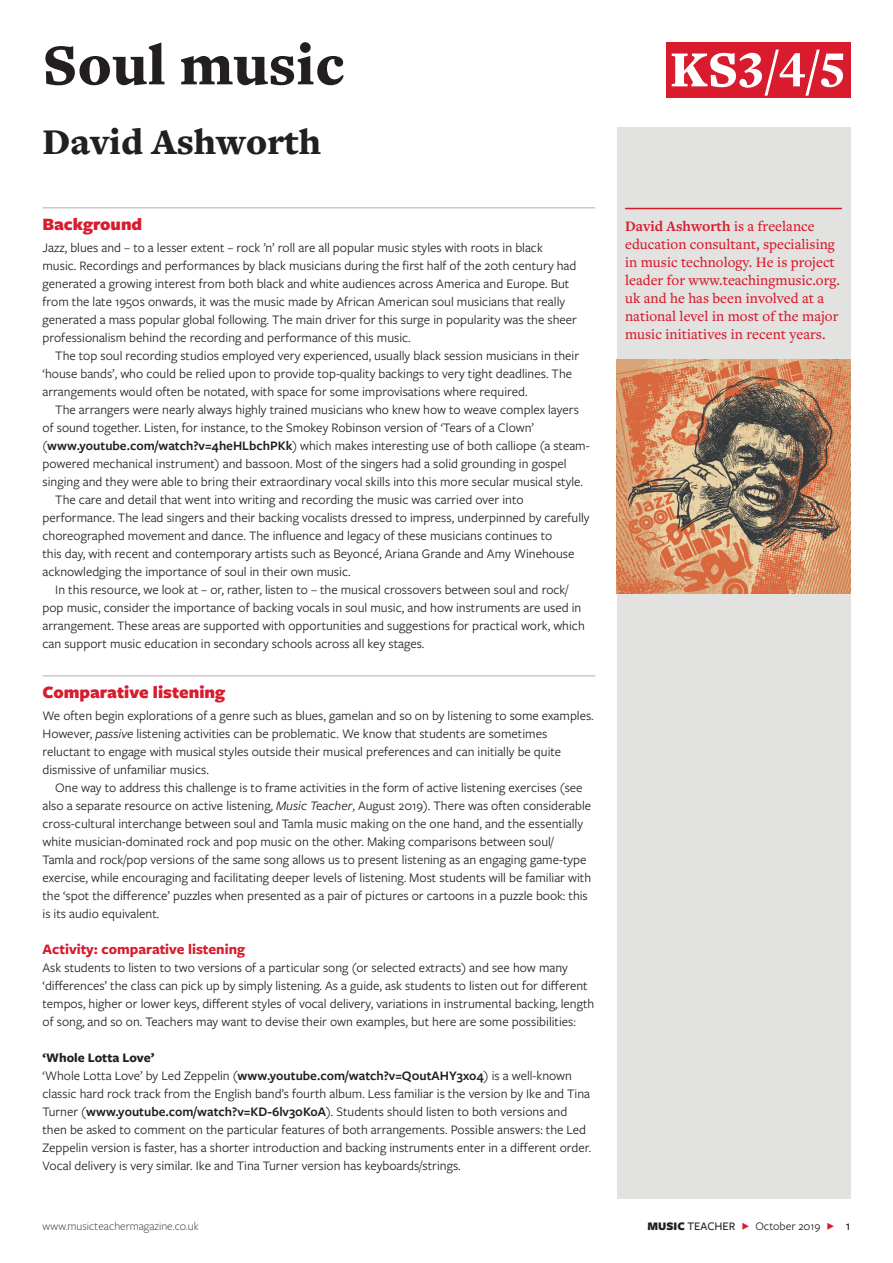
<style>
.page{position:relative;width:893px;height:1263px;background:#fff}
.page>*{position:absolute;margin:0;border:0;box-sizing:border-box;transform-origin:0 0}
.t1{font:900 60px "Freight Text Pro";color:#231f20}
.t2{font:900 52.5px "Freight Text Pro";color:#fff}
.t3{font:900 37.5px "Freight Text Pro";color:#231f20}
.t4{font:900 18px "Freight Sans Pro";color:#d81c2d}
.t5{font:500 15px/18px "Freight Text Pro";color:#d81c2d}
.t6{font:700 15px "Freight Sans Pro";color:#d81c2d}
.t7{font:13.5px/18px "Freight Sans Pro";color:#231f20}
.t8{font:300 12px "Freight Sans Pro";color:#231f20}
.t9{font:12px "Freight Sans Pro";color:#231f20}
.s1{font-weight:600}
.s2{font-style:italic}
.s3{font-weight:700}
.s4{font-weight:900}
.s5{font-weight:500}
.s6{color:#d81c2d}
.s7{font-weight:500;font-size:13.5px}
</style>
<div class="page">
<div style="left:666px;top:43px;width:184px;height:55px;background:#d81c2d"></div>
<div style="left:617px;top:128px;width:233px;height:1071px;background:#e2e2e1"></div>
<hr style="left:43px;top:207px;width:552px;height:1px;background:#cdc9c8">
<hr style="left:43px;top:675px;width:552px;height:1px;background:#cdc9c8">
<hr style="left:625px;top:208px;width:217px;height:1px;background:#d81c2d">
<img style="left:617px;top:360px;width:233px;height:234px">
<h1 class="t1" style="left:43px;top:25px;width:304px">Soul music</h1>
<h3 class="t3" style="left:43px;top:116px;width:280px">David Ashworth</h3>
<h3 class="t4" style="left:43px;top:211px;width:101px">Background</h3>
<p class="t7" style="left:43px;top:238px;width:536px">Jazz, blues and – to a lesser extent – rock ’n’ roll are all popular music styles with roots in black music. Recordings and performances by black musicians during the first half of the 20th century had generated a growing interest from both black and white audiences across America and Europe. But from the late 1950s onwards, it was the music made by African American soul musicians that really generated a mass popular global following. The main driver for this surge in popularity was the sheer professionalism behind the recording and performance of this music.</p>
<p class="t7" style="left:43px;top:346px;width:538px;text-indent:13px">The top soul recording studios employed very experienced, usually black session musicians in their ‘house bands’, who could be relied upon to provide top-quality backings to very tight deadlines. The arrangements would often be notated, with space for some improvisations where required.</p>
<p class="t7" style="left:55px;top:400px;width:525px">The arrangers were nearly always highly trained musicians who knew how to weave complex layers</p>
<p class="t7" style="left:43px;top:418px;width:493px">of sound together. Listen, for instance, to the Smokey Robinson version of ‘Tears of a Clown’</p>
<p class="t7" style="left:43px;top:436px;width:549px">(<span class="s1">www.youtube.com/watch?v=4heHLbchPKk</span>) which makes interesting use of both calliope (a steam-</p>
<p class="t7" style="left:43px;top:454px;width:525px">powered mechanical instrument) and bassoon. Most of the singers had a solid grounding in gospel</p>
<p class="t7" style="left:43px;top:472px;width:542px">singing and they were able to bring their extraordinary vocal skills into this more secular musical style.</p>
<p class="t7" style="left:55px;top:490px;width:470px">The care and detail that went into writing and recording the music was carried over into</p>
<p class="t7" style="left:43px;top:508px;width:549px">performance. The lead singers and their backing vocalists dressed to impress, underpinned by carefully</p>
<p class="t7" style="left:43px;top:526px;width:511px">choreographed movement and dance. The influence and legacy of these musicians continues to</p>
<p class="t7" style="left:43px;top:544px;width:533px">this day, with recent and contemporary artists such as Beyoncé, Ariana Grande and Amy Winehouse</p>
<p class="t7" style="left:43px;top:562px;width:310px">acknowledging the importance of soul in their own music.</p>
<p class="t7" style="left:55px;top:580px;width:515px">In this resource, we look at – or, rather, listen to – the musical crossovers between soul and rock/</p>
<p class="t7" style="left:43px;top:598px;width:540px">pop music, consider the importance of backing vocals in soul music, and how instruments are used in</p>
<p class="t7" style="left:43px;top:616px;width:544px">arrangement. These areas are supported with opportunities and suggestions for practical work, which</p>
<p class="t7" style="left:43px;top:634px;width:383px">can support music education in secondary schools across all key stages.</p>
<h3 class="t4" style="left:43px;top:679px;width:184px">Comparative listening</h3>
<p class="t7" style="left:43px;top:706px;width:553px">We often begin explorations of a genre such as blues, gamelan and so on by listening to some examples.<br>However, <span class="s2">passive</span> listening activities can be problematic. We know that students are sometimes reluctant to engage with musical styles outside their musical preferences and can initially be quite dismissive of unfamiliar musics.</p>
<p class="t7" style="left:43px;top:778px;width:550px;text-indent:13px">One way to address this challenge is to frame activities in the form of active listening exercises (see also a separate resource on active listening, <span class="s2">Music Teacher</span>, August 2019). There was often considerable cross-cultural interchange between soul and Tamla music making on the one hand, and the essentially white musician-dominated rock and pop music on the other. Making comparisons between soul/<br>Tamla and rock/pop versions of the same song allows us to present listening as an engaging game-type exercise, while encouraging and facilitating deeper levels of listening. Most students will be familiar with the ‘spot the difference’ puzzles when presented as a pair of pictures or cartoons in a puzzle book: this is its audio equivalent.</p>
<p class="t6" style="left:43px;top:939px;width:204px">Activity: comparative listening</p>
<p class="t7" style="left:43px;top:958px;width:553px">Ask students to listen to two versions of a particular song (or selected extracts) and see how many ‘differences’ the class can pick up by simply listening. As a guide, ask students to listen out for different tempos, higher or lower keys, different styles of vocal delivery, variations in instrumental backing, length of song, and so on. Teachers may want to devise their own examples, but here are some possibilities:</p>
<p class="t7" style="left:43px;top:1048px;width:550px"><span class="s3">‘Whole Lotta Love’<br></span>‘Whole Lotta Love’ by Led Zeppelin (<span class="s1">www.youtube.com/watch?v=Q0utAHY3xo4</span>) is a well-known classic hard rock track from the English band’s fourth album. Less familiar is the version by Ike and Tina Turner (<span class="s1">www.youtube.com/watch?v=KD-6lv30KoA</span>). Students should listen to both versions and then be asked to comment on the particular features of both arrangements. Possible answers: the Led Zeppelin version is faster, has a shorter introduction and backing instruments enter in a different order.<br>Vocal delivery is very similar. Ike and Tina Turner version has keyboards/strings.</p>
<h2 class="t2" style="left:670px;top:34px;width:178px">KS3/4/5</h2>
<p class="t5" style="left:625px;top:216px;width:216px"><span class="s3">David Ashworth</span> is a freelance education consultant, specialising in music technology. He is project leader for www.teachingmusic.org. uk and he has been involved at a national level in most of the major music initiatives in recent years.</p>
<p class="t8" style="left:43px;top:1218px;width:158px">www.musicteachermagazine.co.uk</p>
<p class="t9" style="left:648px;top:1218px;width:204px"><span class="s4">MUSIC</span> <span class="s5">TEACHER</span> <span class="s6">F</span> October 2019 <span class="s6">F</span> <span class="s7">1</span></p>
</div>
